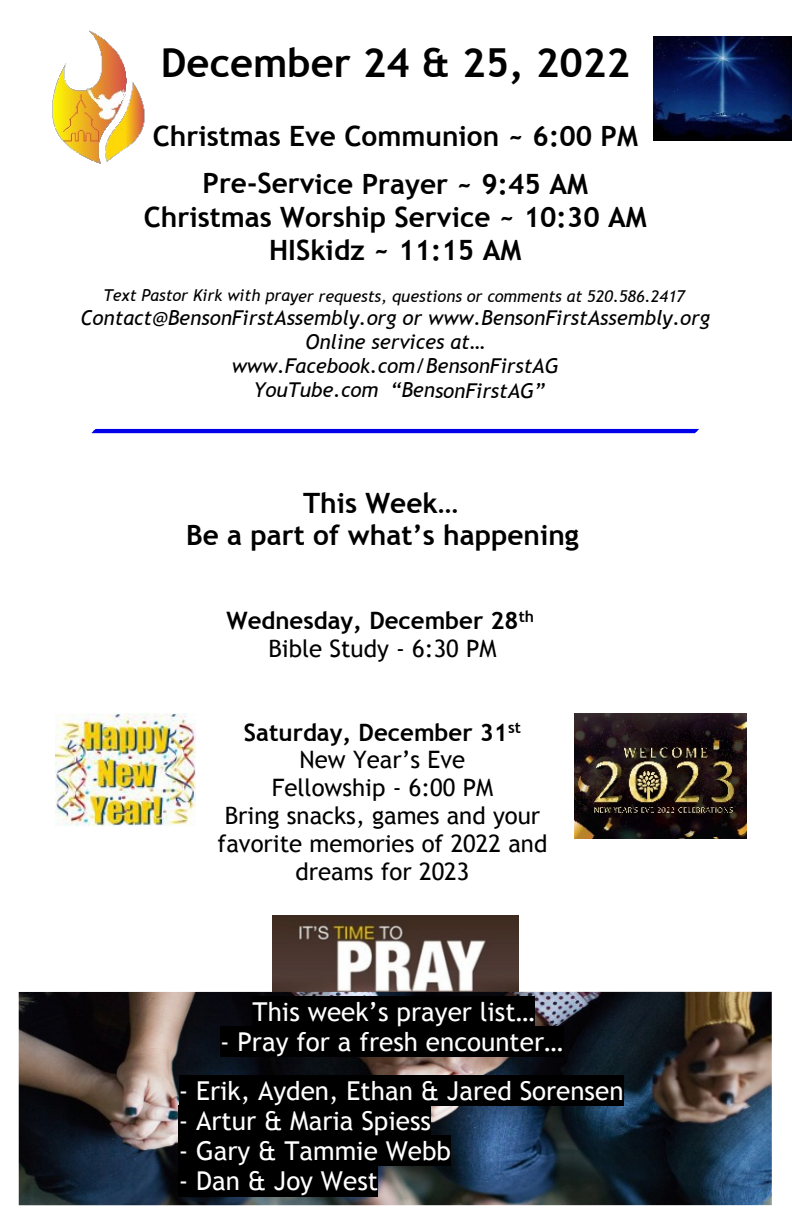
<style>
.page{position:relative;width:792px;height:1224px;background:#fff}
.page>*{position:absolute;margin:0;border:0;box-sizing:border-box;transform-origin:0 0}
.t1{font:700 40px "Trebuchet MS";color:#000}
.t2{font:700 28px/32.6px "Trebuchet MS";color:#000;text-align:center}
.t3{font:26px "Trebuchet MS";color:#fff}
.t4{font:24px/27.8px "Trebuchet MS";color:#000;text-align:center}
.t5{font:700 24px/27.8px "Trebuchet MS";color:#000;text-align:center}
.t6{font:italic 20.4px/24.2px "Trebuchet MS";color:#000;text-align:center}
.t7{font:italic 16.4px "Trebuchet MS";color:#000}
.s1{font-weight:400}
.s2{font-weight:700}
</style>
<div class="page">
<img style="left:272px;top:916px;width:246px;height:76px">
<img style="left:19px;top:992px;width:753px;height:213px">
<hr style="left:91px;top:429px;width:608px;height:4px;background:#0000e9">
<div style="left:253px;top:997px;width:282px;height:30px;background:#000"></div>
<div style="left:220px;top:1027px;width:343px;height:30px;background:#000"></div>
<div style="left:179px;top:1076px;width:445px;height:30px;background:#000"></div>
<div style="left:179px;top:1106px;width:252px;height:30px;background:#000"></div>
<div style="left:179px;top:1136px;width:272px;height:30px;background:#000"></div>
<div style="left:179px;top:1166px;width:199px;height:30px;background:#000"></div>
<img style="left:52px;top:30px;width:93px;height:134px">
<img style="left:653px;top:37px;width:139px;height:104px">
<img style="left:574px;top:714px;width:173px;height:125px">
<img style="left:56px;top:714px;width:139px;height:112px">
<h1 class="t1" style="left:161px;top:47px;width:470px">December 24 &amp; 25, 2022</h1>
<h2 class="t2" style="left:153px;top:115px;width:487px;line-height:47.4px">Christmas Eve Communion ~ 6:00 PM<br>Pre-Service Prayer ~ 9:45 AM</h2>
<h2 class="t2" style="left:144px;top:203px;width:505px;line-height:33.2px">Christmas Worship Service ~ 10:30 AM<br>HISkidz ~ 11:15 AM</h2>
<p class="t7" style="left:103px;top:289px;width:583px">Text Pastor Kirk with prayer requests, questions or comments at 520.586.2417</p>
<p class="t6" style="left:80px;top:307px;width:631px">Contact@BensonFirstAssembly.org or www.BensonFirstAssembly.org Online services at…<br>www.Facebook.com/BensonFirstAG<br>YouTube.com “BensonFirstAG”</p>
<h2 class="t2" style="left:186px;top:489px;width:394px">This Week…<br>Be a part of what’s happening</h2>
<p class="t5" style="left:227px;top:609px;width:309px">Wednesday, December 28<sup>th<br></sup><span class="s1">Bible Study - 6:30 PM</span></p>
<p class="t4" style="left:217px;top:720px;width:332px"><span class="s2">Saturday, December 31</span><sup>st<br></sup>New Year’s Eve<br>Fellowship - 6:00 PM<br>Bring snacks, games and your favorite memories of 2022 and dreams for 2023</p>
<p class="t3" style="left:253px;top:1002px;width:284px">This week’s prayer list…</p>
<p class="t3" style="left:220px;top:1032px;width:345px">- Pray for a fresh encounter…</p>
<p class="t3" style="left:179px;top:1081px;width:446px">- Erik, Ayden, Ethan &amp; Jared Sorensen</p>
<p class="t3" style="left:179px;top:1111px;width:254px">- Artur &amp; Maria Spiess</p>
<p class="t3" style="left:179px;top:1141px;width:274px">- Gary &amp; Tammie Webb</p>
<p class="t3" style="left:179px;top:1171px;width:201px">- Dan &amp; Joy West</p>
</div>
